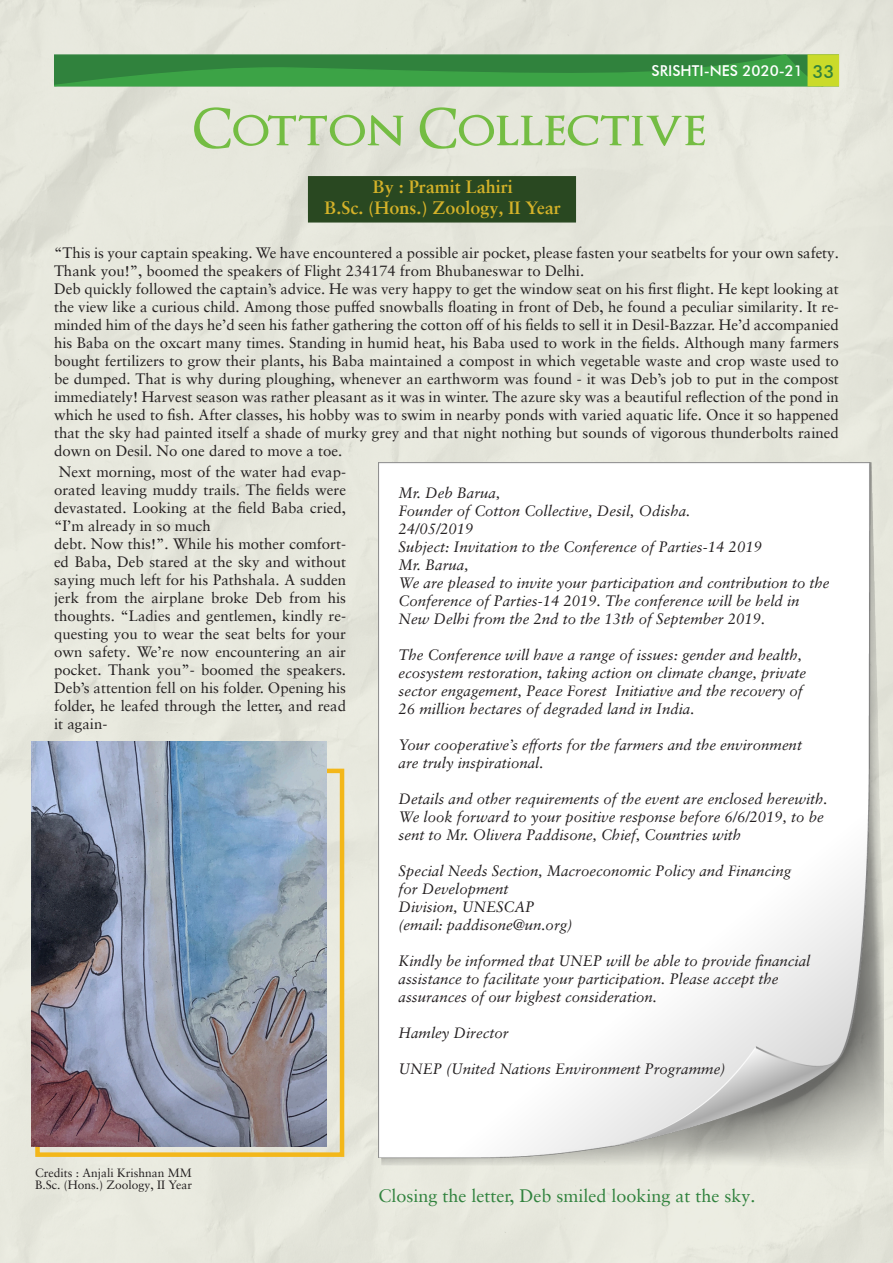
<style>
.page{position:relative;width:893px;height:1263px;background:#e7e8dd}
.page>*{position:absolute;margin:0;border:0;box-sizing:border-box;transform-origin:0 0}
.t1{font:600 54px "Optimus Princeps";color:#74bd43}
.t2{font:18px "Sabon";color:#30823d}
.t3{font:700 18px "Sabon";color:#d4b229}
.t4{font:500 18px "Futura BT";color:#30823d}
.t5{font:15px/18px "Sabon";color:#231f20;text-align:justify}
.t6{font:italic 15px "Sabon";color:#231f20}
.t7{font:500 15px "Futura BT";color:#fff}
.t8{font:12px "Sabon";color:#231f20}
</style>
<div class="page">
<div style="left:35px;top:769px;width:309px;height:388px;border:4px solid #f3b71a"></div>
<img style="left:32px;top:741px;width:295px;height:405px">
<div style="left:308px;top:176px;width:268px;height:47px;background:#294821;border:2px solid #294821"></div>
<img style="left:378px;top:463px;width:506px;height:712px">
<div style="left:54px;top:54px;width:785px;height:32px;background:#77a97b"></div>
<svg style="left:53px;top:55px;width:772px;height:32px"></svg>
<div style="left:807px;top:54px;width:32px;height:32px;background:#cadb2a;border:2px solid #cadb2a"></div>
<p class="t7" style="left:651px;top:62px;width:153px">SRISHTI-NES 2020-21</p>
<p class="t4" style="left:812px;top:60px;width:23px">33</p>
<p class="t1" style="left:193px;top:100px;width:515px">Cotton Collective</p>
<p class="t3" style="left:373px;top:175px;width:142px">By : Pramit Lahiri</p>
<p class="t3" style="left:324px;top:197px;width:238px">B.Sc. (Hons.) Zoology, II Year</p>
<p class="t5" style="left:54px;top:244px;width:786px">“This is your captain speaking. We have encountered a possible air pocket, please fasten your seatbelts for your own safety.<br>Thank you!”, boomed the speakers of Flight 234174 from Bhubaneswar to Delhi.</p>
<p class="t5" style="left:54px;top:280px;width:786px">Deb quickly followed the captain’s advice. He was very happy to get the window seat on his first flight. He kept looking at the view like a curious child. Among those puffed snowballs floating in front of Deb, he found a peculiar similarity. It re&shy;minded him of the days he’d seen his father gathering the cotton off of his fields to sell it in Desil-Bazzar. He’d accompanied his Baba on the oxcart many times. Standing in humid heat, his Baba used to work in the fields. Although many farmers bought fertilizers to grow their plants, his Baba maintained a compost in which vegetable waste and crop waste used to be dumped. That is why during ploughing, whenever an earthworm was found - it was Deb’s job to put in the compost immediately! Harvest season was rather pleasant as it was in winter. The azure sky was a beautiful reflection of the pond in which he used to fish. After classes, his hobby was to swim in nearby ponds with varied aquatic life. Once it so happened that the sky had painted itself a shade of murky grey and that night nothing but sounds of vigorous thunderbolts rained down on Desil. No one dared to move a toe.</p>
<p class="t5" style="left:54px;top:463px;width:294px;text-indent:5px">Next morning, most of the water had evap&shy;orated leaving muddy trails. The fields were devastated. Looking at the field Baba cried, “I’m already in so much</p>
<p class="t5" style="left:54px;top:535px;width:294px">debt. Now this!”. While his mother comfort&shy;ed Baba, Deb stared at the sky and without saying much left for his Pathshala. A sudden jerk from the airplane broke Deb from his thoughts. “Ladies and gentlemen, kindly re&shy;questing you to wear the seat belts for your own safety. We’re now encountering an air pocket. Thank you”- boomed the speakers.<br>Deb’s attention fell on his folder. Opening his folder, he leafed through the letter, and read it again-</p>
<p class="t6" style="left:399px;top:483px;width:103px">Mr. Deb Barua,</p>
<p class="t6" style="left:399px;top:501px;width:293px">Founder of Cotton Collective, Desil, Odisha.</p>
<p class="t6" style="left:399px;top:519px;width:77px">24/05/2019</p>
<p class="t6" style="left:399px;top:537px;width:365px">Subject: Invitation to the Conference of Parties-14 2019</p>
<p class="t6" style="left:399px;top:555px;width:72px">Mr. Barua,</p>
<p class="t6" style="left:399px;top:573px;width:432px">We are pleased to invite your participation and contribution to the</p>
<p class="t6" style="left:399px;top:591px;width:402px">Conference of Parties-14 2019. The conference will be held in</p>
<p class="t6" style="left:399px;top:609px;width:368px">New Delhi from the 2nd to the 13th of September 2019.</p>
<p class="t6" style="left:399px;top:645px;width:405px">The Conference will have a range of issues: gender and health,</p>
<p class="t6" style="left:399px;top:663px;width:409px">ecosystem restoration, taking action on climate change, private</p>
<p class="t6" style="left:399px;top:681px;width:406px">sector engagement, Peace Forest Initiative and the recovery of</p>
<p class="t6" style="left:399px;top:699px;width:297px">26 million hectares of degraded land in India.</p>
<p class="t6" style="left:399px;top:735px;width:405px">Your cooperative’s efforts for the farmers and the environment</p>
<p class="t6" style="left:399px;top:753px;width:147px">are truly inspirational.</p>
<p class="t6" style="left:399px;top:789px;width:431px">Details and other requirements of the event are enclosed herewith.</p>
<p class="t6" style="left:399px;top:807px;width:427px">We look forward to your positive response before 6/6/2019, to be</p>
<p class="t6" style="left:399px;top:825px;width:344px">sent to Mr. Olivera Paddisone, Chief, Countries with</p>
<p class="t6" style="left:399px;top:861px;width:394px">Special Needs Section, Macroeconomic Policy and Financing</p>
<p class="t6" style="left:399px;top:879px;width:111px">for Development</p>
<p class="t6" style="left:399px;top:897px;width:137px">Division, UNESCAP</p>
<p class="t6" style="left:399px;top:915px;width:175px">(email: paddisone@un.org)</p>
<p class="t6" style="left:399px;top:951px;width:413px">Kindly be informed that UNEP will be able to provide financial</p>
<p class="t6" style="left:399px;top:969px;width:382px">assistance to facilitate your participation. Please accept the</p>
<p class="t6" style="left:399px;top:987px;width:260px">assurances of our highest consideration.</p>
<p class="t6" style="left:399px;top:1023px;width:111px">Hamley Director</p>
<p class="t6" style="left:399px;top:1059px;width:328px">UNEP (United Nations Environment Programme)</p>
<p class="t8" style="left:35px;top:1165px;width:158px">Credits : Anjali Krishnan MM</p>
<p class="t8" style="left:35px;top:1177px;width:158px">B.Sc. (Hons.) Zoology, II Year</p>
<p class="t2" style="left:378px;top:1184px;width:379px">Closing the letter, Deb smiled looking at the sky.</p>
</div>
